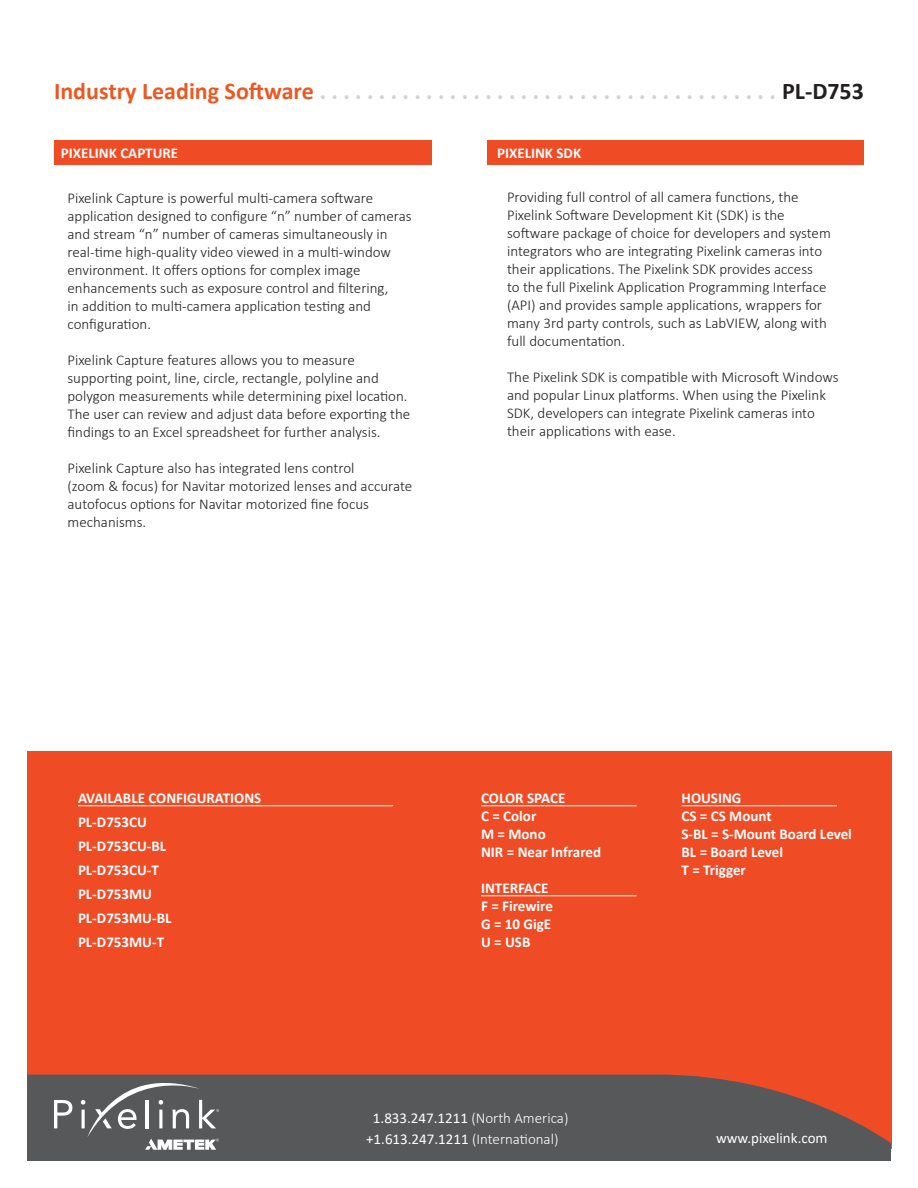
<style>
.page{position:relative;width:918px;height:1188px;background:#fff}
.page>*{position:absolute;margin:0;border:0;box-sizing:border-box;transform-origin:0 0}
.t1{font:700 24px "Calibri";color:#d1d2d4}
.t2{font:300 15px/18px "Calibri";color:#221f1f}
.t3{font:700 15px/18px "Calibri";color:#fff}
.t4{font:15px/21.6px "Calibri";color:#fff}
.s1{color:#ea5924}
.s2{color:#221f1f}
.s3{font-weight:300}
</style>
<div class="page">
<svg style="left:27px;top:1075px;width:864px;height:86px;background:#625655"></svg>
<svg style="left:54px;top:1100px;width:18px;height:28px"></svg>
<svg style="left:81px;top:1077px;width:138px;height:73px;background:#737476"></svg>
<div style="left:54px;top:140px;width:377px;height:25px;background:#ef4b25"></div>
<div style="left:487px;top:140px;width:377px;height:25px;background:#ef4b25"></div>
<div style="left:27px;top:751px;width:864px;height:323px;background:#ef4b25"></div>
<hr style="left:481px;top:805px;width:156px;height:1px;background:#fff">
<hr style="left:481px;top:895px;width:156px;height:1px;background:#fff">
<hr style="left:682px;top:805px;width:155px;height:1px;background:#fff">
<hr style="left:78px;top:805px;width:315px;height:1px;background:#fff">
<h1 class="t1" style="left:54px;top:83px;width:811px"><span class="s1">Industry Leading So昀琀ware</span> ⸀ ⸀ ⸀ ⸀ ⸀ ⸀ ⸀ ⸀ ⸀ ⸀ ⸀ ⸀ ⸀ ⸀ ⸀ ⸀ ⸀ ⸀ ⸀ ⸀ ⸀ ⸀ ⸀ ⸀ ⸀ ⸀ ⸀ ⸀ ⸀ ⸀ ⸀ ⸀ ⸀ ⸀ ⸀ ⸀ ⸀ ⸀ ⸀ <span class="s2">PL-D753</span></h1>
<p class="t3" style="left:61px;top:146px;width:119px">PIXELINK CAPTURE</p>
<p class="t2" style="left:68px;top:189px;width:346px">Pixelink Capture is powerful mul琀椀-camera so昀琀ware applica琀椀on designed to con昀椀gure “n” number of cameras and stream “n” number of cameras simultaneously in real-琀椀me high-quality video viewed in a mul琀椀-window environment. It o昀昀ers op琀椀ons for complex image enhancements such as exposure control and 昀椀ltering,<br>in addi琀椀on to mul琀椀-camera applica琀椀on tes琀椀ng and<br>con昀椀gura琀椀on.</p>
<p class="t2" style="left:68px;top:351px;width:344px">Pixelink Capture features allows you to measure<br>suppor琀椀ng point, line, circle, rectangle, polyline and polygon measurements while determining pixel loca琀椀on.<br>The user can review and adjust data before expor琀椀ng the昀椀ndings to an Excel spreadsheet for further analysis.</p>
<p class="t2" style="left:68px;top:461px;width:346px">Pixelink Capture also has integrated lens control<br>(zoom &amp; focus) for Navitar motorized lenses and accurate autofocus op琀椀ons for Navitar motorized 昀椀ne focus mechanisms.</p>
<p class="t3" style="left:497px;top:146px;width:86px">PIXELINK SDK</p>
<p class="t2" style="left:507px;top:188px;width:325px">Providing full control of all camera func琀椀ons, the Pixelink So昀琀ware Development Kit (SDK) is the<br>so昀琀ware package of choice for developers and system integrators who are integra琀椀ng Pixelink cameras into their applica琀椀ons. The Pixelink SDK provides access<br>to the full Pixelink Applica琀椀on Programming Interface (API) and provides sample applica琀椀ons, wrappers for many 3rd party controls, such as LabVIEW, along with full documenta琀椀on.</p>
<p class="t2" style="left:507px;top:368px;width:333px">The Pixelink SDK is compa琀椀ble with Microso昀琀 Windows and popular Linux pla琀昀orms. When using the Pixelink SDK, developers can integrate Pixelink cameras into their applica琀椀ons with ease.</p>
<p class="t3" style="left:78px;top:787px;width:185px;line-height:24px">AVAILABLE CONFIGURATIONS<br>PL-D753CU<br>PL-D753CU-BL<br>PL-D753CU-T<br>PL-D753MU<br>PL-D753MU-BL<br>PL-D753MU-T</p>
<p class="t3" style="left:481px;top:790px;width:122px">COLOR SPACE<br>C = Color<br>M = Mono<br>NIR = Near Infrared</p>
<p class="t3" style="left:481px;top:880px;width:73px">INTERFACE<br>F = Firewire<br>G = 10 GigE<br>U = USB</p>
<p class="t3" style="left:682px;top:790px;width:172px">HOUSING<br>CS = CS Mount<br>S-BL = S-Mount Board Level<br>BL = Board Level<br>T = Trigger</p>
<p class="t4" style="left:366px;top:1108px;width:204px;text-indent:7px">1.833.247.1211 <span class="s3">(North America) </span>+1.613.247.1211 <span class="s3">(Interna琀椀onal)</span></p>
<p class="t4" style="left:716px;top:1129px;width:113px">www.pixelink.com</p>
</div>
